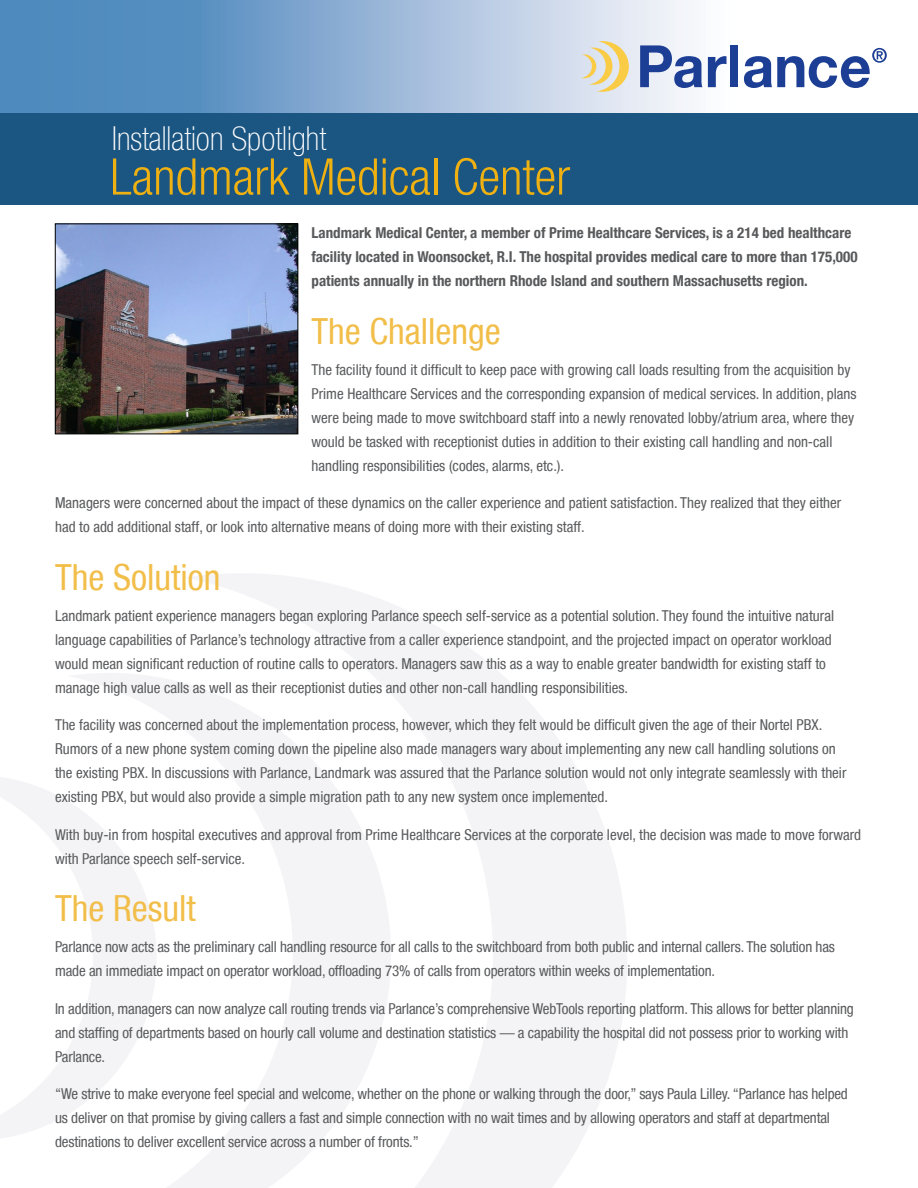
<style>
.page{position:relative;width:918px;height:1188px;background:#fff}
.page>*{position:absolute;margin:0;border:0;box-sizing:border-box;transform-origin:0 0}
.t1{font:300 condensed 50.55px "Helvetica Neue LT";color:#eeb111}
.t2{font:condensed 36px "Helvetica Neue LT";color:#f2be4a}
.t3{font:100 condensed 33px "Helvetica Neue LT";color:#fff}
.t4{font:condensed 15px/24px "Helvetica Neue LT";color:#58595b}
.t5{font:700 condensed 15px/24px "Helvetica Neue LT";color:#58595b}
</style>
<div class="page">
<svg style="left:0;top:0;width:880px;height:113px"></svg>
<div style="left:0;top:113px;width:918px;height:91px;background:#1b5582"></div>
<svg style="left:188px;top:574px;width:439px;height:614px;fill:#f4f5f7"></svg>
<svg style="left:71px;top:672px;width:327px;height:516px"></svg>
<svg style="left:0;top:775px;width:161px;height:370px"></svg>
<img style="left:57px;top:226px;width:239px;height:206px">
<div style="left:55px;top:224px;width:243px;height:210px;border:1px solid #000"></div>
<svg style="left:640px;top:45px;width:62px;height:43px"></svg>
<svg style="left:708px;top:56px;width:19px;height:31px"></svg>
<div style="left:730px;top:45px;width:8px;height:42px;background:#1c3e94"></div>
<svg style="left:744px;top:48px;width:143px;height:40px"></svg>
<svg style="left:581px;top:41px;width:49px;height:51px;background:#e7dcb8"></svg>
<h3 class="t3" style="left:112px;top:120px;width:216px">Installation Spotlight</h3>
<h1 class="t1" style="left:110px;top:148px;width:462px">Landmark Medical Center</h1>
<p class="t5" style="left:312px;top:221px;width:548px">Landmark Medical Center, a member of Prime Healthcare Services, is a 214 bed healthcare facility located in Woonsocket, R.I. The hospital provides medical care to more than 175,000 patients annually in the northern Rhode Island and southern Massachusetts region.</p>
<h2 class="t2" style="left:312px;top:310px;width:191px">The Challenge</h2>
<p class="t4" style="left:312px;top:357px;width:547px">The facility found it difficult to keep pace with growing call loads resulting from the acquisition by Prime Healthcare Services and the corresponding expansion of medical services. In addition, plans were being made to move switchboard staff into a newly renovated lobby/atrium area, where they would be tasked with receptionist duties in addition to their existing call handling and non-call handling responsibilities (codes, alarms, etc.).</p>
<p class="t4" style="left:55px;top:491px;width:788px">Managers were concerned about the impact of these dynamics on the caller experience and patient satisfaction. They realized that they either had to add additional staff, or look into alternative means of doing more with their existing staff.</p>
<h2 class="t2" style="left:55px;top:556px;width:167px">The Solution</h2>
<p class="t4" style="left:55px;top:603px;width:781px">Landmark patient experience managers began exploring Parlance speech self-service as a potential solution. They found the intuitive natural language capabilities of Parlance’s technology attractive from a caller experience standpoint, and the projected impact on operator workload would mean significant reduction of routine calls to operators. Managers saw this as a way to enable greater bandwidth for existing staff to manage high value calls as well as their receptionist duties and other non-call handling responsibilities.</p>
<p class="t4" style="left:55px;top:713px;width:793px">The facility was concerned about the implementation process, however, which they felt would be difficult given the age of their Nortel PBX.<br>Rumors of a new phone system coming down the pipeline also made managers wary about implementing any new call handling solutions on the existing PBX. In discussions with Parlance, Landmark was assured that the Parlance solution would not only integrate seamlessly with their existing PBX, but would also provide a simple migration path to any new system once implemented.</p>
<p class="t4" style="left:55px;top:822px;width:808px">With buy-in from hospital executives and approval from Prime Healthcare Services at the corporate level, the decision was made to move forward with Parlance speech self-service.</p>
<h2 class="t2" style="left:55px;top:888px;width:142px">The Result</h2>
<p class="t4" style="left:55px;top:935px;width:781px">Parlance now acts as the preliminary call handling resource for all calls to the switchboard from both public and internal callers. The solution has made an immediate impact on operator workload, offloading 73% of calls from operators within weeks of implementation.</p>
<p class="t4" style="left:55px;top:996px;width:800px">In addition, managers can now analyze call routing trends via Parlance’s comprehensive WebTools reporting platform. This allows for better planning and staffing of departments based on hourly call volume and destination statistics — a capability the hospital did not possess prior to working with<br>Parlance.</p>
<p class="t4" style="left:55px;top:1082px;width:794px">“We strive to make everyone feel special and welcome, whether on the phone or walking through the door,” says Paula Lilley. “Parlance has helped us deliver on that promise by giving callers a fast and simple connection with no wait times and by allowing operators and staff at departmental destinations to deliver excellent service across a number of fronts.”</p>
</div>
